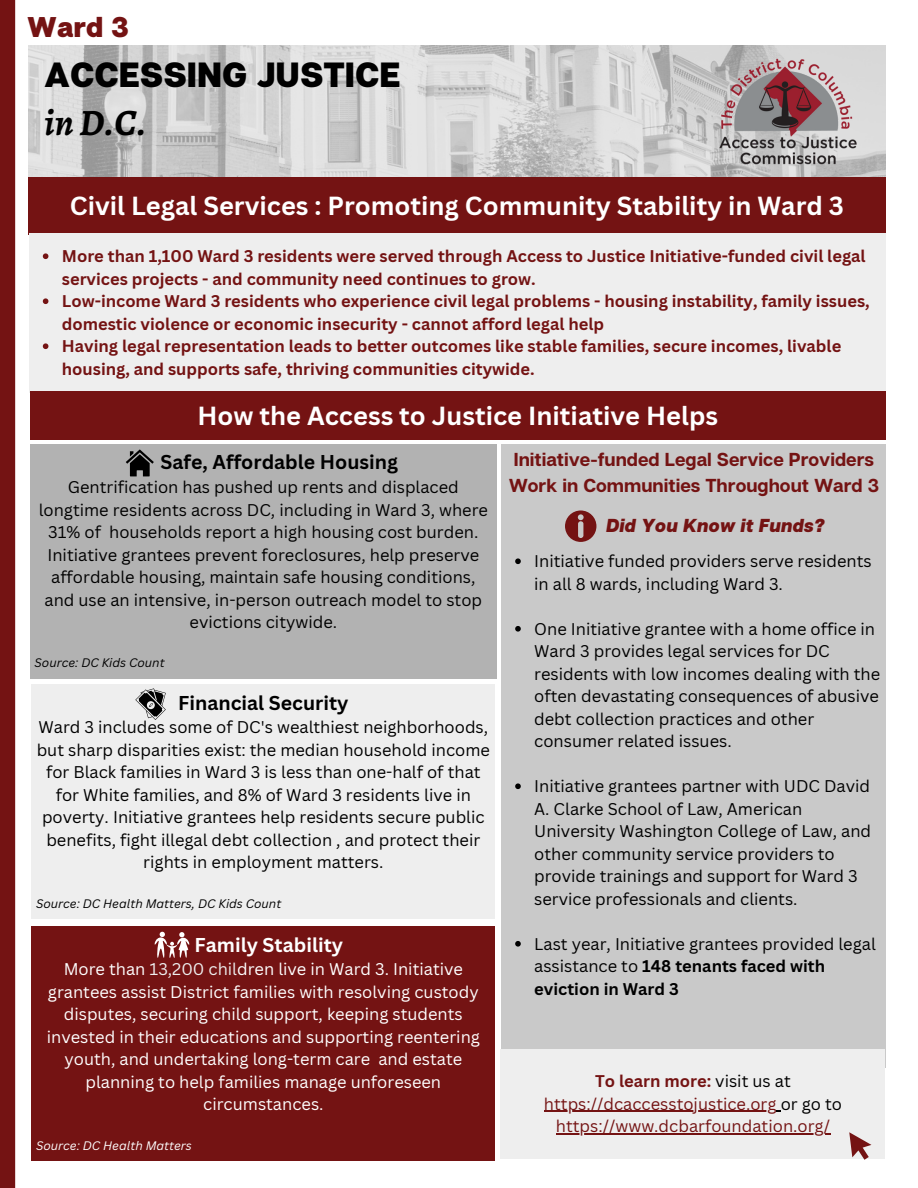
<style>
.page{position:relative;width:918px;height:1188px;background:#fff}
.page>*{position:absolute;margin:0;border:0;box-sizing:border-box;transform-origin:0 0}
.t1{font:italic 700 37.2px "Alegreya";color:#000}
.t2{font:800 34.95px "Articulat CF";color:#000}
.t3{font:800 28.5px "Articulat CF";color:#741313}
.t4{font:700 25.5px "Canva Sans";color:#fff}
.t5{font:700 19.5px "Canva Sans";color:#000}
.t6{font:700 19.5px "Canva Sans";color:#fff}
.t7{font:700 18.75px/25.8px "Articulat CF";color:#741313}
.t8{font:italic 800 18.75px "Articulat CF";color:#741313}
.t9{font:16.5px/22.5px "Canva Sans";color:#000}
.t10{font:700 16.5px/22.5px "Canva Sans";color:#741313}
.t11{font:16.5px/22.5px "Canva Sans";color:#fff;text-align:center}
.t12{font:16.5px "Canva Sans";color:#741313}
.t13{font:italic 12px "Canva Sans";color:#000}
.t14{font:italic 12px "Canva Sans";color:#fff}
.s1{font-weight:400;color:#741313}
.s2{color:#eee}
.s3{font-weight:700}
.s4{font-weight:400;color:#000}
.s5{color:#000}
</style>
<div class="page">
<div style="left:0;top:0;width:15px;height:1188px;background:#741313"></div>
<div style="left:30px;top:444px;width:467px;height:234px;background:#b2b2b2"></div>
<img style="left:28px;top:45px;width:858px;height:132px">
<img style="left:716px;top:53px;width:145px;height:116px">
<div style="left:28px;top:177px;width:858px;height:58px;background:#741313"></div>
<div style="left:29px;top:233px;width:856px;height:160px;background:#eee"></div>
<svg style="left:43px;top:253px;width:5px;height:6px"></svg>
<svg style="left:43px;top:298px;width:5px;height:6px"></svg>
<svg style="left:43px;top:343px;width:5px;height:6px"></svg>
<div style="left:502px;top:444px;width:384px;height:623px;background:#c9c9c9"></div>
<svg style="left:515px;top:558px;width:6px;height:6px"></svg>
<svg style="left:515px;top:626px;width:6px;height:6px"></svg>
<svg style="left:515px;top:783px;width:6px;height:6px"></svg>
<svg style="left:501px;top:941px;width:20px;height:43px"></svg>
<div style="left:501px;top:1049px;width:384px;height:109px;background:#eee"></div>
<hr style="left:544px;top:1111px;width:233px;height:1px;background:#741313">
<hr style="left:556px;top:1133px;width:274px;height:1px;background:#741313">
<div style="left:32px;top:684px;width:463px;height:234px;background:#eee"></div>
<div style="left:32px;top:926px;width:463px;height:234px;background:#741313"></div>
<div style="left:30px;top:391px;width:856px;height:48px;background:#741313"></div>
<svg style="left:126px;top:449px;width:28px;height:27px"></svg>
<svg style="left:565px;top:510px;width:31px;height:32px"></svg>
<svg style="left:135px;top:688px;width:31px;height:32px"></svg>
<svg style="left:154px;top:932px;width:36px;height:26px"></svg>
<svg style="left:849px;top:1132px;width:22px;height:27px"></svg>
<p class="t3" style="left:27px;top:9px;width:103px">Ward 3</p>
<p class="t2" style="left:44px;top:53px;width:358px">ACCESSING JUSTICE</p>
<p class="t1" style="left:44px;top:98px;width:104px">in D.C.</p>
<p class="t4" style="left:70px;top:188px;width:776px">Civil Legal Services : Promoting Community Stability in Ward 3</p>
<h1 class="t10" style="left:62px;top:245px;width:805px">More than 1,100 Ward 3 residents were served through Access to Justice Initiative-funded civil legal services projects - and community need continues to grow.</h1>
<h3 class="t10" style="left:62px;top:290px;width:809px">Low-income Ward 3 residents who experience civil legal problems - housing instability, family issues, domestic violence or economic insecurity - cannot afford legal help</h3>
<p class="t10" style="left:62px;top:335px;width:781px">Having legal representation leads to better outcomes like stable families, secure incomes, livable housing, and supports safe, thriving communities citywide.</p>
<h4 class="t4" style="left:197px;top:398px;width:522px">How the Access to Justice Initiative Helps</h4>
<p class="t5" style="left:161px;top:449px;width:239px">Safe, Affordable Housing</p>
<p class="t9" style="left:39px;top:475px;width:451px;text-align:center">Gentrification has pushed up rents and displaced longtime residents across DC, including in Ward 3, where 31% of households report a high housing cost burden.<br>Initiative grantees prevent foreclosures, help preserve affordable housing, maintain safe housing conditions, and use an intensive, in-person outreach model to stop evictions citywide.</p>
<h2 class="t13" style="left:35px;top:655px;width:131px">Source: DC Kids Count</h2>
<h6 class="t5" style="left:178px;top:689px;width:172px">Financial Security</h6>
<h6 class="t9" style="left:37px;top:716px;width:455px;text-align:center">Ward 3 includes some of DC's wealthiest neighborhoods, but sharp disparities exist: the median household income for Black families in Ward 3 is less than one-half of that for White families, and 8% of Ward 3 residents live in poverty. Initiative grantees help residents secure public benefits, fight illegal debt collection , and protect their rights in employment matters.</h6>
<h5 class="t13" style="left:36px;top:895px;width:247px">Source: DC Health Matters, DC Kids Count</h5>
<p class="t6" style="left:184px;top:931px;width:161px"><span class="s1">F</span>Family Stability</p>
<p class="t11" style="left:47px;top:958px;width:435px">More than <span class="s2">13,200 chil</span>dren live in Ward 3. Initiative grantees assist District families with resolving custody disputes, securing child support, keeping students invested in their educations and supporting reentering youth, and undertaking long-term care and estate planning to help families manage unforeseen circumstances.</p>
<p class="t14" style="left:36px;top:1137px;width:157px">Source: DC Health Matters</p>
<p class="t7" style="left:509px;top:446px;width:372px">Initiative-funded Legal Service Providers<br>Work in Communities Throughout Ward 3</p>
<p class="t8" style="left:606px;top:514px;width:221px">Did You Know it Funds?</p>
<p class="t9" style="left:534px;top:550px;width:339px">Initiative funded providers serve residents in all 8 wards, including Ward 3.</p>
<h3 class="t9" style="left:534px;top:617px;width:348px">One Initiative grantee with a home office in Ward 3 provides legal services for DC residents with low incomes dealing with the often devastating consequences of abusive debt collection practices and other consumer related issues.</h3>
<h5 class="t9" style="left:534px;top:775px;width:339px">Initiative grantees partner with UDC David A. Clarke School of Law, American University Washington College of Law, and other community service providers to provide trainings and support for Ward 3 service professionals and clients.</h5>
<p class="t9" style="left:534px;top:932px;width:343px">Last year, Initiative grantees provided legal assistance to <span class="s3">148 tenants faced with eviction in Ward 3</span></p>
<h5 class="t10" style="left:595px;top:1069px;width:197px">To learn more: <span class="s4">visit us at</span></h5>
<p class="t12" style="left:544px;top:1092px;width:300px">https://dcaccesstojustice.org <span class="s5">or go to</span></p>
<p class="t12" style="left:556px;top:1115px;width:276px">https://www.dcbarfoundation.org/</p>
</div>
